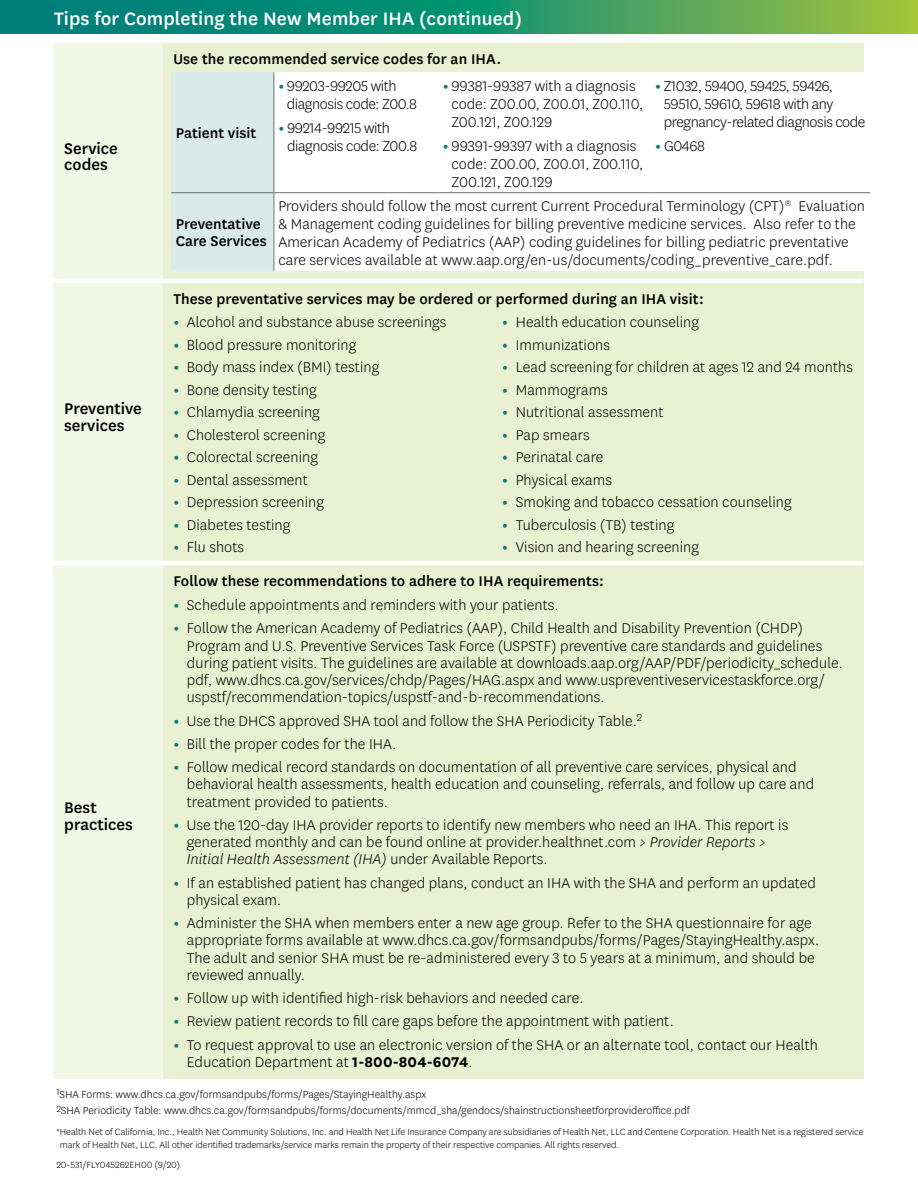
<style>
.page{position:relative;width:918px;height:1188px;background:#fff}
.page>*{position:absolute;margin:0;border:0;box-sizing:border-box;transform-origin:0 0}
.t1{font:500 21px "Centene Sans";letter-spacing:.005em;color:#fff}
.t2{font:500 18px/16.5px "Centene Sans";color:#000}
.t3{font:300 16.5px/17.2px "Centene Sans";letter-spacing:.005em;color:#000}
.t4{font:500 16.5px/16.5px "Centene Sans";letter-spacing:.005em;color:#000}
.t5{font:300 16.5px/18px "Centene Sans";letter-spacing:-.025em;color:#000}
.t6{font:300 12px/16.5px "Centene Sans";color:#000}
.t7{font:300 10.5px/13.5px "Centene Sans";letter-spacing:-.005em;color:#000}
.s1{font-weight:700;color:#007f7b}
.s2{font-style:italic}
.s3{font-weight:700}
</style>
<div class="page">
<svg style="left:0;top:0;width:918px;height:33px;background:#2c9767"></svg>
<div style="left:53px;top:41px;width:110px;height:240px;background:#f3f7e7"></div>
<div style="left:53px;top:281px;width:110px;height:282px;background:#f3f7e7"></div>
<div style="left:53px;top:563px;width:110px;height:516px;background:#f3f7e7"></div>
<div style="left:163px;top:41px;width:700px;height:240px;background:#eaf0d2"></div>
<div style="left:163px;top:281px;width:700px;height:282px;background:#eaf0d2"></div>
<div style="left:163px;top:563px;width:700px;height:516px;background:#eaf0d2"></div>
<hr style="left:53px;top:40px;width:110px;height:3px;background:#fff">
<hr style="left:163px;top:40px;width:700px;height:3px;background:#fff">
<hr style="left:53px;top:279px;width:110px;height:4px;background:#fff">
<hr style="left:163px;top:279px;width:700px;height:4px;background:#fff">
<hr style="left:53px;top:561px;width:110px;height:4px;background:#fff">
<hr style="left:163px;top:561px;width:700px;height:4px;background:#fff">
<div style="left:171px;top:72px;width:103px;height:121px;background:#daeae9"></div>
<div style="left:171px;top:193px;width:103px;height:78px;background:#daeae9"></div>
<div style="left:274px;top:72px;width:164px;height:121px;background:#fff"></div>
<div style="left:438px;top:72px;width:213px;height:121px;background:#fff"></div>
<div style="left:651px;top:72px;width:219px;height:121px;background:#fff"></div>
<div style="left:274px;top:193px;width:596px;height:78px;background:#fff"></div>
<hr style="left:171px;top:192px;width:103px;height:1px;background:#6d6e71">
<hr style="left:274px;top:192px;width:164px;height:1px;background:#6d6e71">
<hr style="left:438px;top:192px;width:213px;height:1px;background:#6d6e71">
<hr style="left:651px;top:192px;width:219px;height:1px;background:#6d6e71">
<hr style="left:274px;top:72px;width:1px;height:120px;background:#6d6e71">
<hr style="left:274px;top:193px;width:1px;height:78px;background:#6d6e71">
<p class="t1" style="left:54px;top:4px;width:469px">Tips for Completing the New Member IHA (continued)</p>
<p class="t2" style="left:64px;top:139px;width:55px">Service codes</p>
<p class="t2" style="left:64px;top:400px;width:79px">Preventive services</p>
<p class="t4" style="left:173px;top:50px;width:329px">Use the recommended service codes for an IHA.</p>
<p class="t4" style="left:176px;top:124px;width:82px">Patient visit</p>
<p class="t5" style="left:287px;top:76px;width:132px;text-indent:-9px"><span class="s1">•</span> 99203-99205 with diagnosis code: Z00.8</p>
<p class="t5" style="left:287px;top:118px;width:132px;text-indent:-9px"><span class="s1">•</span> 99214-99215 with diagnosis code: Z00.8</p>
<p class="t3" style="left:451px;top:76px;width:193px;line-height:18px;text-indent:-9px"><span class="s1">•</span> 99381-99387 with a diagnosis code: Z00.00, Z00.01, Z00.110,<br>Z00.121, Z00.129</p>
<p class="t3" style="left:452px;top:136px;width:193px;line-height:18px;text-indent:-9px"><span class="s1">•</span> 99391-99397 with a diagnosis code: Z00.00, Z00.01, Z00.110,<br>Z00.121, Z00.129</p>
<p class="t5" style="left:664px;top:76px;width:203px;text-indent:-9px"><span class="s1">•</span> Z1032, 59400, 59425, 59426,<br>59510, 59610, 59618 with any pregnancy-related diagnosis code</p>
<p class="t3" style="left:655px;top:137px;width:51px"><span class="s1">•</span> G0468</p>
<p class="t4" style="left:176px;top:215px;width:93px">Preventative<br>Care Services</p>
<p class="t3" style="left:278px;top:197px;width:588px;line-height:18px">Providers should follow the most current Current Procedural Terminology (CPT)<sup>®</sup> Evaluation &amp; Management coding guidelines for billing preventive medicine services. Also refer to the American Academy of Pediatrics (AAP) coding guidelines for billing pediatric preventative care services available at www.aap.org/en-us/documents/coding_preventive_care.pdf.</p>
<p class="t4" style="left:173px;top:290px;width:532px">These preventative services may be ordered or performed during an IHA visit:</p>
<p class="t3" style="left:173px;top:313px;width:275px"><span class="s1">•</span> Alcohol and substance abuse screenings</p>
<p class="t3" style="left:173px;top:336px;width:184px"><span class="s1">•</span> Blood pressure monitoring</p>
<p class="t3" style="left:173px;top:358px;width:207px"><span class="s1">•</span> Body mass index (BMI) testing</p>
<p class="t3" style="left:173px;top:381px;width:145px"><span class="s1">•</span> Bone density testing</p>
<p class="t3" style="left:173px;top:403px;width:148px"><span class="s1">•</span> Chlamydia screening</p>
<p class="t3" style="left:173px;top:426px;width:154px"><span class="s1">•</span> Cholesterol screening</p>
<p class="t3" style="left:173px;top:448px;width:146px"><span class="s1">•</span> Colorectal screening</p>
<p class="t3" style="left:173px;top:471px;width:136px"><span class="s1">•</span> Dental assessment</p>
<p class="t3" style="left:173px;top:493px;width:152px"><span class="s1">•</span> Depression screening</p>
<p class="t3" style="left:173px;top:516px;width:119px"><span class="s1">•</span> Diabetes testing</p>
<p class="t3" style="left:173px;top:538px;width:72px"><span class="s1">•</span> Flu shots</p>
<p class="t3" style="left:502px;top:313px;width:198px"><span class="s1">•</span> Health education counseling</p>
<p class="t3" style="left:502px;top:336px;width:109px"><span class="s1">•</span> Immunizations</p>
<p class="t3" style="left:502px;top:358px;width:352px"><span class="s1">•</span> Lead screening for children at ages 12 and 24 months</p>
<p class="t3" style="left:502px;top:381px;width:107px"><span class="s1">•</span> Mammograms</p>
<p class="t3" style="left:502px;top:403px;width:163px"><span class="s1">•</span> Nutritional assessment</p>
<p class="t3" style="left:502px;top:426px;width:89px"><span class="s1">•</span> Pap smears</p>
<p class="t3" style="left:502px;top:448px;width:103px"><span class="s1">•</span> Perinatal care</p>
<p class="t3" style="left:502px;top:471px;width:111px"><span class="s1">•</span> Physical exams</p>
<p class="t3" style="left:502px;top:493px;width:291px"><span class="s1">•</span> Smoking and tobacco cessation counseling</p>
<p class="t3" style="left:502px;top:516px;width:174px"><span class="s1">•</span> Tuberculosis (TB) testing</p>
<p class="t3" style="left:502px;top:538px;width:198px"><span class="s1">•</span> Vision and hearing screening</p>
<p class="t4" style="left:173px;top:572px;width:432px">Follow these recommendations to adhere to IHA requirements:</p>
<p class="t3" style="left:173px;top:596px;width:387px"><span class="s1">•</span> Schedule appointments and reminders with your patients.</p>
<p class="t3" style="left:187px;top:619px;width:657px;text-indent:-13px"><span class="s1">•</span> Follow the American Academy of Pediatrics (AAP), Child Health and Disability Prevention (CHDP)<br>Program and U.S. Preventive Services Task Force (USPSTF) preventive care standards and guidelines during patient visits. The guidelines are available at downloads.aap.org/AAP/PDF/periodicity_schedule. pdf, www.dhcs.ca.gov/services/chdp/Pages/HAG.aspx and www.uspreventiveservicestaskforce.org/ uspstf/recommendation-topics/uspstf-and-b-recommendations.</p>
<p class="t3" style="left:173px;top:711px;width:470px"><span class="s1">•</span> Use the DHCS approved SHA tool and follow the SHA Periodicity Table.<sup>2</sup></p>
<p class="t3" style="left:173px;top:735px;width:225px"><span class="s1">•</span> Bill the proper codes for the IHA.</p>
<p class="t3" style="left:187px;top:758px;width:629px;text-indent:-13px"><span class="s1">•</span> Follow medical record standards on documentation of all preventive care services, physical and behavioral health assessments, health education and counseling, referrals, and follow up care and treatment provided to patients.</p>
<p class="t3" style="left:187px;top:816px;width:603px;text-indent:-13px"><span class="s1">•</span> Use the 120-day IHA provider reports to identify new members who need an IHA. This report is generated monthly and can be found online at provider.healthnet.com <span class="s2">&gt; Provider Reports &gt;<br>Initial Health Assessment (IHA)</span> under Available Reports.</p>
<p class="t3" style="left:187px;top:873px;width:631px;text-indent:-13px"><span class="s1">•</span> If an established patient has changed plans, conduct an IHA with the SHA and perform an updated physical exam.</p>
<p class="t3" style="left:187px;top:914px;width:634px;text-indent:-13px"><span class="s1">•</span> Administer the SHA when members enter a new age group. Refer to the SHA questionnaire for age appropriate forms available at www.dhcs.ca.gov/formsandpubs/forms/Pages/StayingHealthy.aspx.<br>The adult and senior SHA must be re-administered every 3 to 5 years at a minimum, and should be reviewed annually.</p>
<p class="t3" style="left:173px;top:989px;width:412px"><span class="s1">•</span> Follow up with identified high-risk behaviors and needed care.</p>
<p class="t3" style="left:173px;top:1012px;width:502px"><span class="s1">•</span> Review patient records to fill care gaps before the appointment with patient.</p>
<p class="t3" style="left:187px;top:1035px;width:633px;text-indent:-13px"><span class="s1">•</span> To request approval to use an electronic version of the SHA or an alternate tool, contact our Health<br>Education Department at <span class="s3">1-800-804-6074</span>.</p>
<p class="t6" style="left:56px;top:1085px;width:635px"><sup>1</sup>SHA Forms: www.dhcs.ca.gov/formsandpubs/forms/Pages/StayingHealthy.aspx<br><sup>2</sup>SHA Periodicity Table: www.dhcs.ca.gov/formsandpubs/forms/documents/mmcd_sha/gendocs/shainstructionsheetforprovideroffice.pdf</p>
<p class="t7" style="left:60px;top:1124px;width:805px;text-indent:-4px">*Health Net of California, Inc., Health Net Community Solutions, Inc. and Health Net Life Insurance Company are subsidiaries of Health Net, LLC and Centene Corporation. Health Net is a registered service mark of Health Net, LLC. All other identified trademarks/service marks remain the property of their respective companies. All rights reserved.</p>
<p class="t7" style="left:56px;top:1158px;width:126px">20-531/FLY045262EH00 (9/20)</p>
<p class="t2" style="left:64px;top:799px;width:70px">Best practices</p>
</div>
